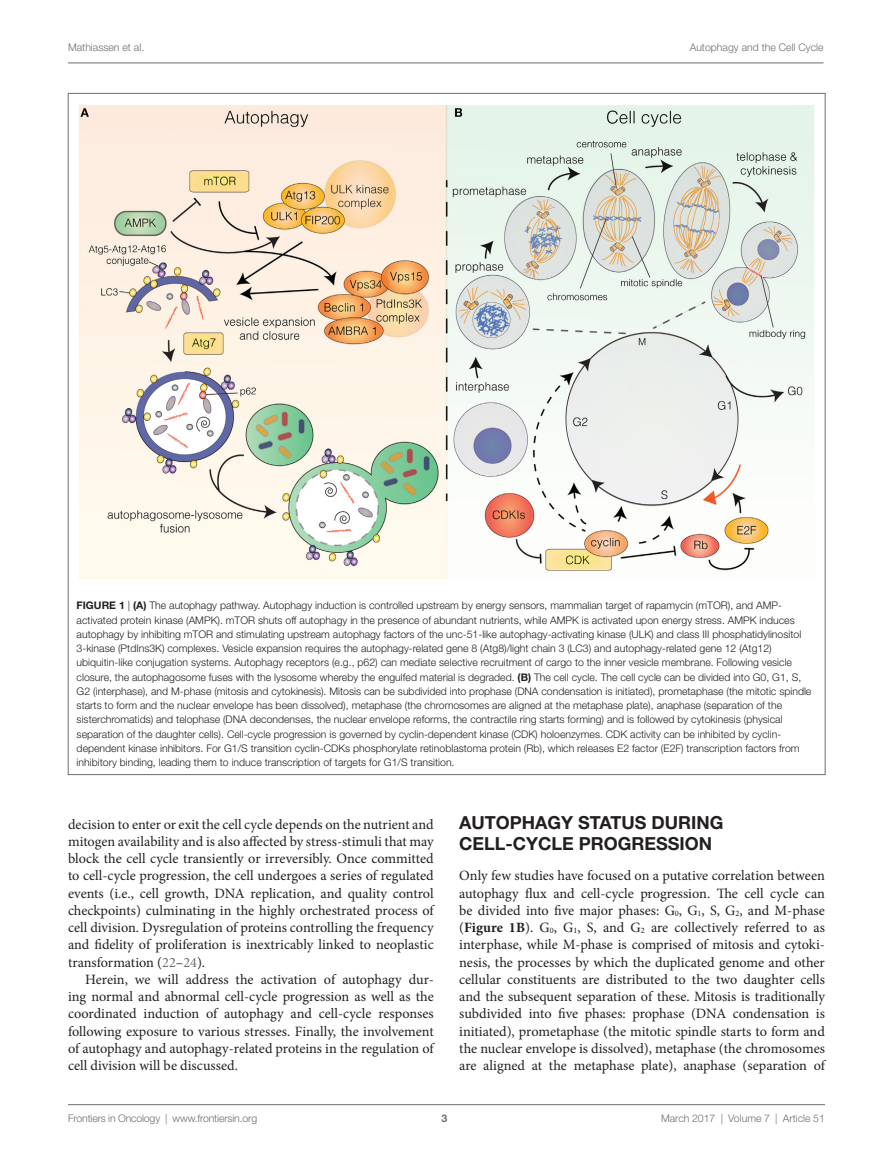
<style>
.page{position:relative;width:893px;height:1170px;background:#fff}
.page>*{position:absolute;margin:0;border:0;box-sizing:border-box;transform-origin:0 0}
.t1{font:700 18px/21px "Helvetica Neue LT Std";color:#231f20}
.t2{font:14.25px/17.2px "Minion Pro";color:#231f20;text-align:justify}
.t3{font:300 10.5px/14.2px "Helvetica Neue LT Std";color:#231f20}
.t4{font:300 10.5px "Helvetica Neue LT Std";color:#6c6d70}
.t5{font:700 10.5px "Helvetica Neue LT Std";color:#6c6d70}
.s1{font-weight:700}
.s2{color:#6c6d70}
</style>
<div class="page">
<img style="left:79px;top:105px;width:735px;height:474px">
<hr style="left:68px;top:1104px;width:757px;height:1px;background:#6c6d70">
<hr style="left:68px;top:63px;width:755px;height:1px;background:#6c6d70">
<p class="t4" style="left:68px;top:41px;width:78px">Mathiassen et al.</p>
<p class="t4" style="left:690px;top:41px;width:135px">Autophagy and the Cell Cycle</p>
<p class="t3" style="left:77px;top:598px;width:736px"><span class="s1">FIGUR E 1</span> | <span class="s1">(A)</span> The autophagy pathway. Autophagy induction is controlled upstream by energy sensors, mammalian target of rapamycin (mTOR), and AMP&shy;activated protein kinase (AMPK). mTOR shuts off autophagy in the presence of abundant nutrients, while AMPK is activated upon energy stress. AMPK induces autophagy by inhibiting mTOR and stimulating upstream autophagy factors of the unc-51-like autophagy-activating kinase (ULK) and class III phosphatidylinositol 3-kinase (PtdIns3K) complexes. Vesicle expansion requires the autophagy-related gene 8 (Atg8)/light chain 3 (LC3) and autophagy-related gene 12 (Atg12) ubiquitin-like conjugation systems. Autophagy receptors (e.g., p62) can mediate selective recruitment of cargo to the inner vesicle membrane. Following vesicle closure, the autophagosome fuses with the lysosome whereby the engulfed material is degraded. <span class="s1">(B)</span> The cell cycle. The cell cycle can be divided into G0, G1, S, G2 (interphase), and M-phase (mitosis and cytokinesis). Mitosis can be subdivided into prophase (DNA condensation is initiated), prometaphase (the mitotic spindle starts to form and the nuclear envelope has been dissolved), metaphase (the chromosomes are aligned at the metaphase plate), anaphase (separation of the sisterchromatids) and telophase (DNA decondenses, the nuclear envelope reforms, the contractile ring starts forming) and is followed by cytokinesis (physical separation of the daughter cells). Cell-cycle progression is governed by cyclin-dependent kinase (CDK) holoenzymes. CDK activity can be inhibited by cyclin&shy;dependent kinase inhibitors. For G1/S transition cyclin-CDKs phosphorylate retinoblastoma protein (Rb), which releases E2 factor (E2F) transcription factors from inhibitory binding, leading them to induce transcription of targets for G1/S transition.</p>
<p class="t2" style="left:68px;top:815px;width:367px">decision to enter or exit the cell cycle depends on the nutrient and mitogen availability and is also affected by stress-stimuli that may block the cell cycle transiently or irreversibly. Once committed to cell-cycle progression, the cell undergoes a series of regulated events (i.e., cell growth, DNA replication, and quality control checkpoints) culminating in the highly orchestrated process of cell division. Dysregulation of proteins controlling the frequency and fidelity of proliferation is inextricably linked to neoplastic transformation (<span class="s2">22</span>–<span class="s2">24</span>).</p>
<p class="t2" style="left:68px;top:970px;width:367px;text-indent:17px">Herein, we will address the activation of autophagy dur&shy;ing normal and abnormal cell-cycle progression as well as the coordinated induction of autophagy and cell-cycle responses following exposure to various stresses. Finally, the involvement of autophagy and autophagy-related proteins in the regulation of cell division will be discussed.</p>
<h1 class="t1" style="left:459px;top:811px;width:264px">AUTOPHAGY STATUS DURING<br>CELL-CYCLE PROGRESSION</h1>
<p class="t2" style="left:459px;top:867px;width:367px">Only few studies have focused on a putative correlation between autophagy flux and cell-cycle progression. The cell cycle can be divided into five major phases: G<sub>0</sub>, G<sub>1</sub>, S, G<sub>2</sub>, and M-phase (<span class="s1">Figure 1B</span>). G<sub>0</sub>, G<sub>1</sub>, S, and G<sub>2</sub> are collectively referred to as interphase, while M-phase is comprised of mitosis and cytoki&shy;nesis, the processes by which the duplicated genome and other cellular constituents are distributed to the two daughter cells and the subsequent separation of these. Mitosis is traditionally subdivided into five phases: prophase (DNA condensation is initiated), prometaphase (the mitotic spindle starts to form and the nuclear envelope is dissolved), metaphase (the chromosomes are aligned at the metaphase plate), anaphase (separation of</p>
<p class="t4" style="left:68px;top:1111px;width:191px">Frontiers in Oncology | www.frontiersin.org</p>
<p class="t4" style="left:661px;top:1111px;width:165px">March 2017 | Volume 7 | Article 51</p>
<p class="t5" style="left:441px;top:1111px;width:7px">3</p>
</div>
